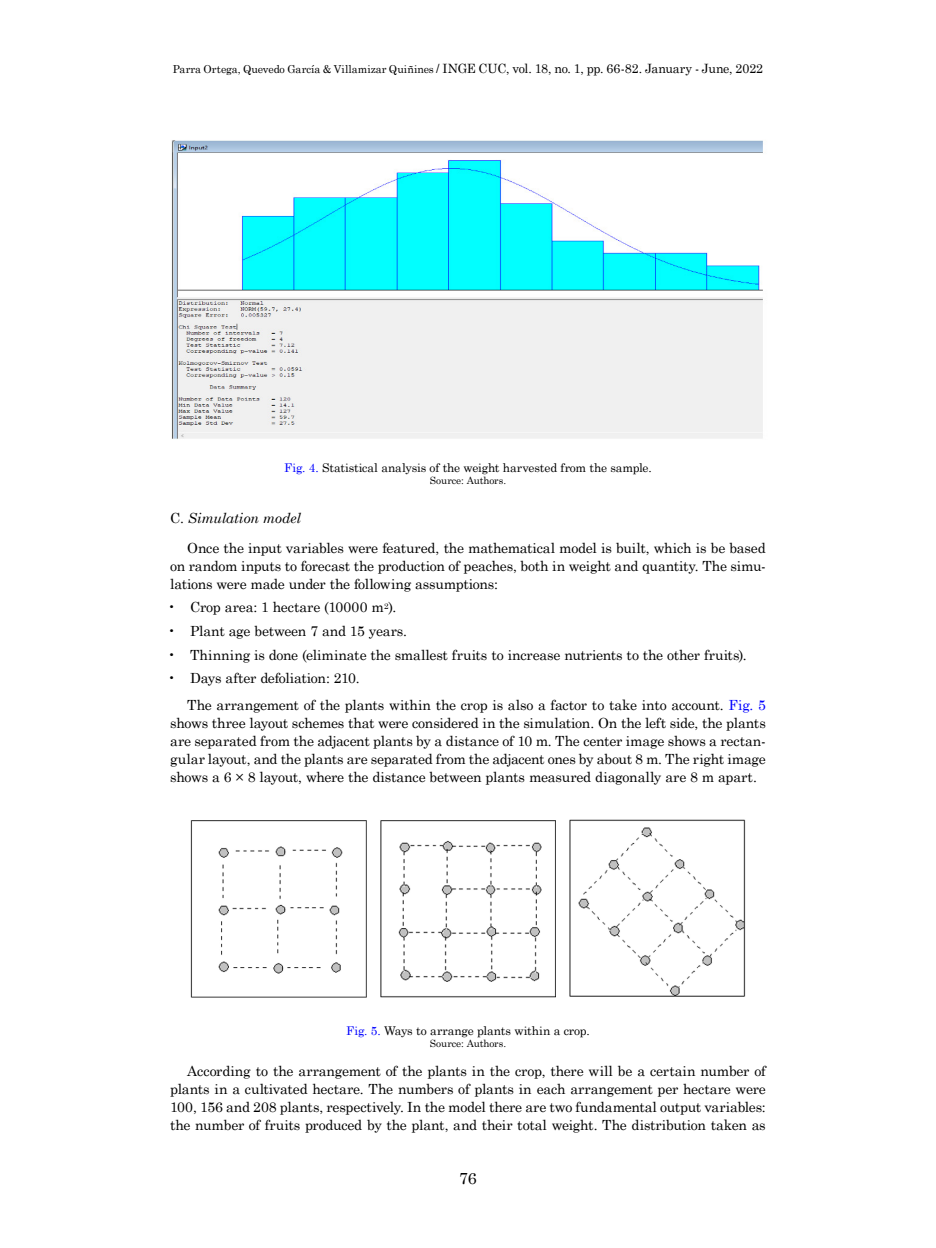
<style>
.page{position:relative;width:936px;height:1248px;background:#fff}
.page>*{position:absolute;margin:0;border:0;box-sizing:border-box;transform-origin:0 0}
.t1{font:16px "Century Schoolbook";color:#000}
.t2{font:14px/18px "Century Schoolbook";letter-spacing:-.01em;color:#000}
.t3{font:12.8px "Century Schoolbook";letter-spacing:-.015em;color:#000}
.t4{font:12px "Century Schoolbook";letter-spacing:-.005em;color:#000}
.t5{font:10px "Century Schoolbook";letter-spacing:-.005em;color:#000}
.s1{font-size:11px}
.s2{color:#00f}
.s3{font-style:italic}
</style>
<div class="page">
<img style="left:171px;top:140px;width:592px;height:299px">
<img style="left:190px;top:819px;width:556px;height:179px">
<p class="t3" style="left:173px;top:58px;width:592px"><span class="s1">Parra Ortega, Quevedo García &amp; Villamizar Quiñines</span> / INGE CUC, vol. 18, no. 1, pp. 66-82. January - June, 2022</p>
<p class="t4" style="left:284px;top:457px;width:369px"><span class="s2">Fig. 4.</span> Statistical analysis of the weight harvested from the sample.</p>
<p class="t5" style="left:430px;top:472px;width:78px">Source: Authors.</p>
<p class="t2" style="left:187px;top:502px;width:580px;line-height:29.3px;text-indent:-17px">C. <span class="s3">Simulation model<br></span>Once the input variables were featured, the mathematical model is built, which is be based</p>
<p class="t2" style="left:170px;top:555px;width:597px">on random inputs to forecast the production of peaches, both in weight and quantity. The simu&shy;lations were made under the following assumptions:</p>
<p class="t2" style="left:167px;top:597px;width:230px">• Crop area: 1 hectare (10000 m<sup>2</sup>).</p>
<p class="t2" style="left:167px;top:620px;width:241px">• Plant age between 7 and 15 years.</p>
<p class="t2" style="left:167px;top:644px;width:581px">• Thinning is done (eliminate the smallest fruits to increase nutrients to the other fruits).</p>
<p class="t2" style="left:187px;top:664px;width:580px;line-height:26.5px;text-indent:-20px">• Days after defoliation: 210.<br>The arrangement of the plants within the crop is also a factor to take into account. <span class="s2">Fig. 5</span></p>
<p class="t2" style="left:170px;top:712px;width:597px;text-align:justify">shows three layout schemes that were considered in the simulation. On the left side, the plants are separated from the adjacent plants by a distance of 10 m. The center image shows a rectan&shy;gular layout, and the plants are separated from the adjacent ones by about 8 m. The right image shows a 6 × 8 layout, where the distance between plants measured diagonally are 8 m apart.</p>
<p class="t4" style="left:346px;top:1020px;width:245px"><span class="s2">Fig. 5.</span> Ways to arrange plants within a crop.</p>
<p class="t5" style="left:430px;top:1034px;width:78px">Source: Authors.</p>
<p class="t2" style="left:170px;top:1061px;width:597px;text-align:justify;text-indent:17px">According to the arrangement of the plants in the crop, there will be a certain number of plants in a cultivated hectare. The numbers of plants in each arrangement per hectare were 100, 156 and 208 plants, respectively. In the model there are two fundamental output variables: the number of fruits produced by the plant, and their total weight. The distribution taken as</p>
<p class="t1" style="left:459px;top:1164px;width:19px">76</p>
</div>
